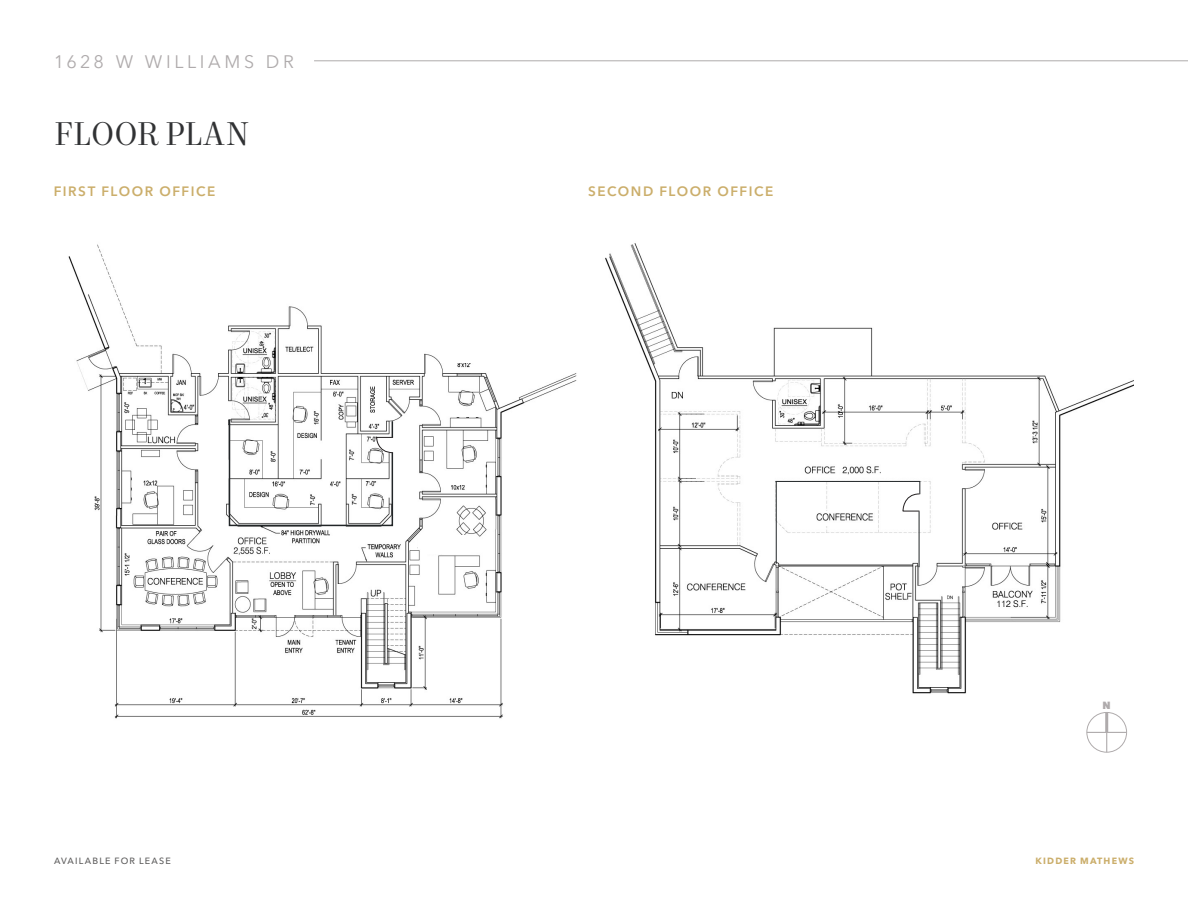
<style>
.page{position:relative;width:1188px;height:918px;background:#fff}
.page>*{position:absolute;margin:0;border:0;box-sizing:border-box;transform-origin:0 0}
.Headline_-_Level_2_-_Charcoal_2023{font:33px "Mort Modern 08";letter-spacing:-.005em;color:#313234}
.t1{font:18px "Avenir Next LT Pro";letter-spacing:.2em;color:#afabac}
.Subhead_-_Level_1_-_Gold_2023{font:600 13.5px "Avenir Next LT Pro";letter-spacing:.115em;color:#cbae6b}
.t2{font:800 10.35px "Avenir Next LT Pro";color:#afabac}
.t3{font:500 9px "Avenir Next LT Pro";letter-spacing:.13em;color:#5e5d5d}
.t4{font:700 9px "Avenir Next LT Pro";letter-spacing:.13em;color:#cbae6b}
</style>
<div class="page">
<img style="left:68px;top:244px;width:509px;height:475px">
<img style="left:605px;top:243px;width:529px;height:482px">
<img style="left:815px;top:511px;width:60px;height:14px">
<hr style="left:776px;top:481px;width:1px;height:83px;background:#222628">
<hr style="left:776px;top:481px;width:144px;height:1px;background:#222628">
<hr style="left:919px;top:511px;width:1px;height:56px;background:#222628">
<svg style="left:902px;top:481px;width:18px;height:31px"></svg>
<div style="left:418px;top:536px;width:48px;height:13px;background:#fff"></div>
<div style="left:423px;top:541px;width:47px;height:13px;background:#fff"></div>
<div style="left:440px;top:471px;width:44px;height:14px;background:#fff"></div>
<div style="left:440px;top:347px;width:51px;height:15px;background:#fff"></div>
<div style="left:136px;top:465px;width:35px;height:15px;background:#fff"></div>
<div style="left:390px;top:437px;width:9px;height:16px;background:#fff"></div>
<svg style="left:228px;top:418px;width:166px;height:109px"></svg>
<div style="left:1086px;top:712px;width:41px;height:41px;border:1px solid #afabac;border-radius:50%"></div>
<hr style="left:1105px;top:712px;width:3px;height:20px;background:#afabac">
<hr style="left:1087px;top:732px;width:40px;height:1px;background:#afabac">
<svg style="left:1106px;top:733px;width:1px;height:19px"></svg>
<hr style="left:314px;top:61px;width:874px;height:1px;background:#afabac">
<h2 class="t1" style="left:54px;top:51px;width:242px">1628 W WILLIAMS DR</h2>
<p class="Headline_-_Level_2_-_Charcoal_2023" style="left:54px;top:114px;width:197px">FLOOR PLAN</p>
<p class="Subhead_-_Level_1_-_Gold_2023" style="left:54px;top:183px;width:163px">FIRST FLOOR OFFICE</p>
<p class="Subhead_-_Level_1_-_Gold_2023" style="left:588px;top:183px;width:186px">SECOND FLOOR OFFICE</p>
<p class="t2" style="left:1103px;top:699px;width:10px">N</p>
<p class="t3" style="left:54px;top:855px;width:118px">AVAILABLE FOR LEASE</p>
<p class="t4" style="left:1036px;top:855px;width:100px">KIDDER MATHEWS</p>
</div>
